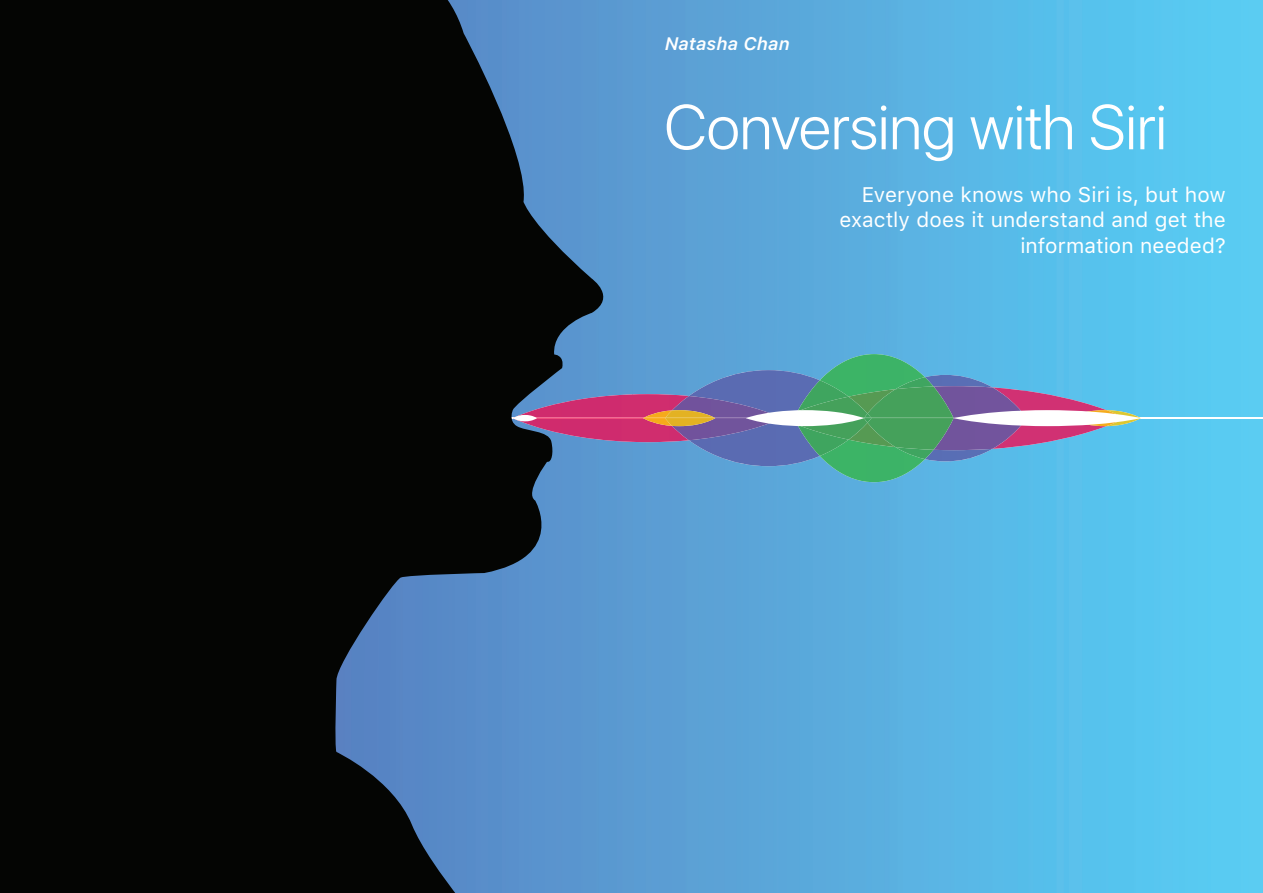
<style>
.page{position:relative;width:1263px;height:893px;background:#fff}
.page>*{position:absolute;margin:0;border:0;box-sizing:border-box;transform-origin:0 0}
.Cover_image_-_Main_t{font:300 63px "SFUI Display";color:#fff}
.Cover_Image_-_taglin{font:21px/25.2px "SFUI Text";letter-spacing:.005em;color:#fff;text-align:right}
.Cover_Image_-_Author{font:italic 600 18px "SFUI Text";letter-spacing:.01em;color:#fff}
</style>
<div class="page">
<img style="left:617px;top:0;width:351px;height:333px">
<img style="left:968px;top:0;width:295px;height:333px">
<div style="left:617px;top:333px;width:127px;height:560px;background:#5b9ed4"></div>
<img style="left:744px;top:333px;width:519px;height:57px">
<img style="left:970px;top:390px;width:293px;height:503px">
<img style="left:744px;top:461px;width:226px;height:432px">
<hr style="left:0;top:417px;width:1263px;height:2px;background:#fff">
<img style="left:617px;top:394px;width:72px;height:48px">
<img style="left:1026px;top:387px;width:80px;height:62px">
<img style="left:925px;top:375px;width:67px;height:86px">
<img style="left:953px;top:386px;width:73px;height:64px">
<img style="left:689px;top:370px;width:131px;height:96px">
<img style="left:672px;top:396px;width:108px;height:44px">
<img style="left:820px;top:354px;width:105px;height:128px">
<img style="left:848px;top:389px;width:19px;height:58px">
<img style="left:895px;top:377px;width:38px;height:82px">
<img style="left:867px;top:386px;width:86px;height:64px">
<img style="left:797px;top:380px;width:51px;height:76px">
<img style="left:794px;top:397px;width:73px;height:43px">
<svg style="left:617px;top:410px;width:524px;height:16px"></svg>
<svg style="left:0;top:0;width:617px;height:893px;fill:#040503"></svg>
<div style="left:0;top:0;width:110px;height:116px;background:#040503"></div>
<div style="left:0;top:294px;width:142px;height:599px;background:#040503"></div>
<p class="Cover_Image_-_Author" style="left:664px;top:33px;width:127px">Natasha Chan</p>
<p class="Cover_image_-_Main_t" style="left:664px;top:82px;width:504px">Conversing with Siri</p>
<p class="Cover_Image_-_taglin" style="left:839px;top:183px;width:388px">Everyone knows who Siri is, but how exactly does it understand and get the information needed?</p>
</div>
